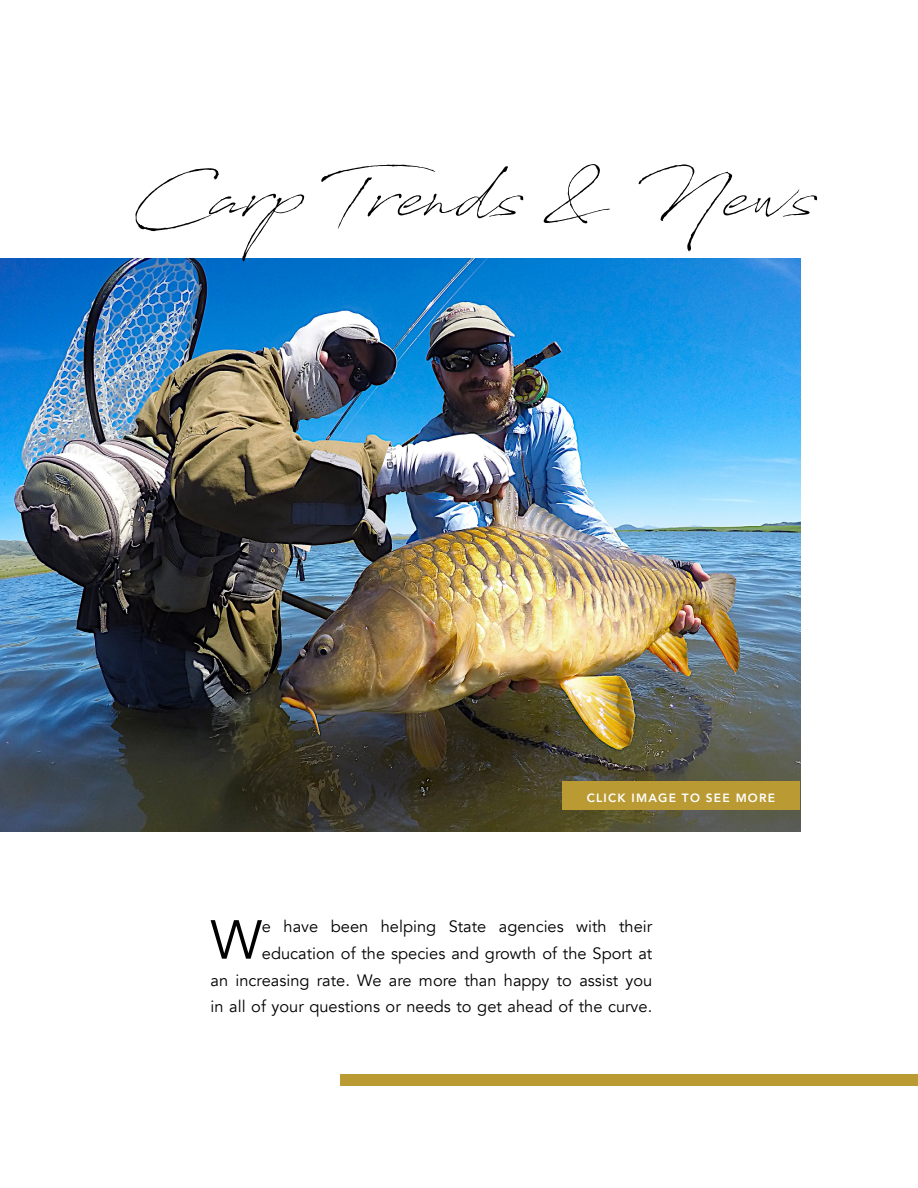
<style>
.page{position:relative;width:918px;height:1188px;background:#fff}
.page>*{position:absolute;margin:0;border:0;box-sizing:border-box;transform-origin:0 0}
.t1{font:74.7px "Antro Vectra";color:#000}
.t2{font:54.45px "Avenir";color:#000}
.t3{font:16.5px/26.8px "Avenir";color:#000;text-align:right}
.t4{font:800 12px "Avenir";letter-spacing:.1em;color:#fff}
</style>
<div class="page">
<img style="left:0;top:259px;width:801px;height:573px">
<div style="left:340px;top:1074px;width:578px;height:12px;background:#ba9a33"></div>
<div style="left:562px;top:782px;width:238px;height:28px;background:#ba9a33"></div>
<h1 class="t1" style="left:131px;top:144px;width:686px">Carp Trends &amp; News</h1>
<p class="t4" style="left:587px;top:788px;width:190px">CLICK IMAGE TO SEE MORE</p>
<p class="t3" style="left:211px;top:913px;width:443px">e have been helping State agencies with their education of the species and growth of the Sport at<br>an increasing rate. We are more than happy to assist you in all of your questions or needs to get ahead of the curve.</p>
<h2 class="t2" style="left:211px;top:908px;width:53px">W</h2>
</div>
